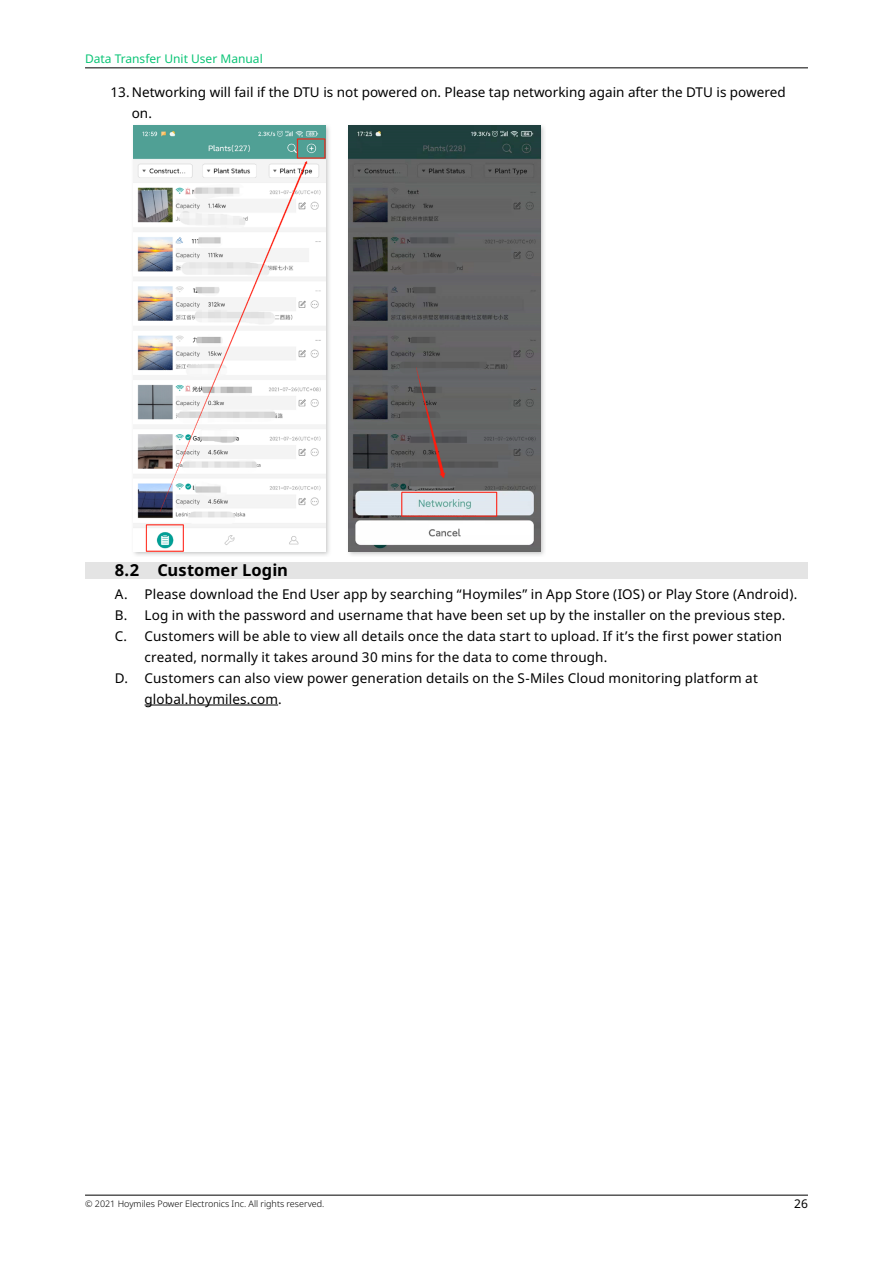
<style>
.page{position:relative;width:893px;height:1263px;background:#fff}
.page>*{position:absolute;margin:0;border:0;box-sizing:border-box;transform-origin:0 0}
.t1{font:700 16.5px "Noto Sans";color:#000}
.t2{font:13.5px/21px "Noto Sans";letter-spacing:.01em;color:#000}
.t3{font:12px "Noto Sans";color:#0ac476}
.t4{font:12px "Noto Sans";color:#000}
.t5{font:300 9px "Noto Sans";color:#000}
</style>
<div class="page">
<hr style="left:85px;top:1195px;width:723px;height:1px;background:#000">
<hr style="left:85px;top:68px;width:723px;height:1px;background:#000">
<div style="left:85px;top:562px;width:723px;height:16px;background:#e4e4e4"></div>
<hr style="left:145px;top:705px;width:133px;height:1px;background:#000">
<div style="left:131px;top:123px;width:200px;height:434px;background:#b5b6b6;opacity:.75"></div>
<img style="left:134px;top:126px;width:191px;height:425px">
<div style="left:346px;top:123px;width:200px;height:434px;background:#b5b6b6;opacity:.75"></div>
<img style="left:349px;top:126px;width:191px;height:425px">
<p class="t3" style="left:85px;top:51px;width:179px">Data Transfer Unit User Manual</p>
<p class="t2" style="left:132px;top:82px;width:655px;text-indent:-21px">13. Networking will fail if the DTU is not powered on. Please tap networking again after the DTU is powered on.</p>
<p class="t1" style="left:115px;top:558px;width:175px">8.2 Customer Login</p>
<p class="t2" style="left:115px;top:583px;width:684px">A. Please download the End User app by searching “Hoymiles” in App Store (IOS) or Play Store (Android).</p>
<p class="t2" style="left:115px;top:604px;width:672px">B. Log in with the password and username that have been set up by the installer on the previous step.</p>
<p class="t2" style="left:115px;top:626px;width:669px">C. Customers will be able to view all details once the data start to upload. If it’s the first power station</p>
<p class="t2" style="left:145px;top:647px;width:464px">created, normally it takes around 30 mins for the data to come through.</p>
<p class="t2" style="left:115px;top:668px;width:645px">D. Customers can also view power generation details on the S-Miles Cloud monitoring platform at</p>
<p class="t2" style="left:145px;top:689px;width:139px">global.hoymiles.com.</p>
<p class="t5" style="left:85px;top:1197px;width:241px">© 2021 Hoymiles Power Electronics Inc. All rights reserved.</p>
<p class="t4" style="left:794px;top:1195px;width:15px">26</p>
</div>
